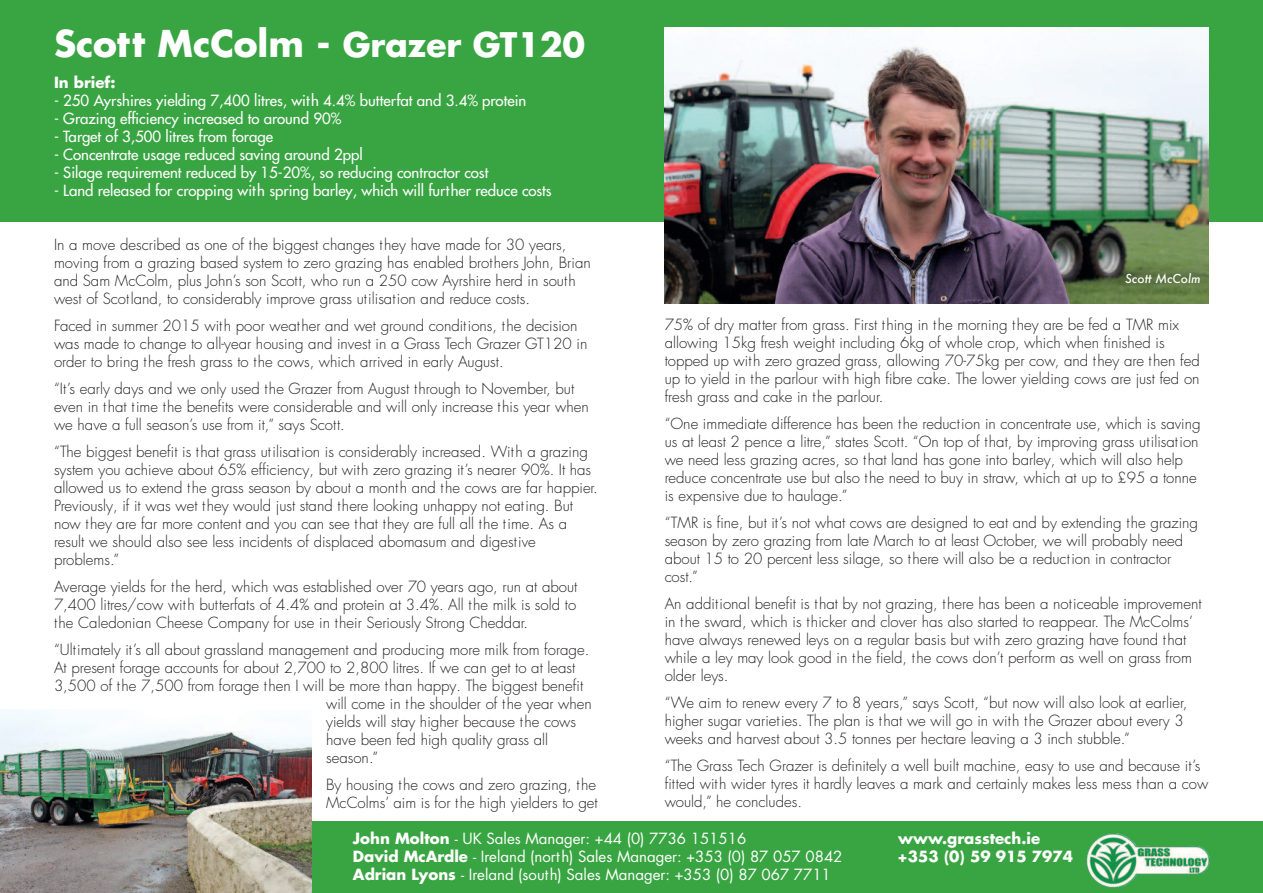
<style>
.page{position:relative;width:1263px;height:893px;background:#fff}
.page>*{position:absolute;margin:0;border:0;box-sizing:border-box;transform-origin:0 0}
.t1{font:700 36px "Futura Com";color:#fff}
.t2{font:300 15px/18px "Futura Com";color:#231f20}
.t3{font:500 15px "Futura Com";color:#fff}
.t4{font:15px "Futura Com";color:#fff}
.t5{font:700 15px "Futura Com";color:#fff}
.t6{font:italic 500 12px "Futura";color:#fff}
.s1{font-size:33px}
.s2{font-weight:700}
</style>
<div class="page">
<div style="left:0;top:0;width:1263px;height:221px;background:#39a542"></div>
<img style="left:665px;top:27px;width:544px;height:276px">
<div style="left:0;top:821px;width:1263px;height:72px;background:#39a542"></div>
<img style="left:1086px;top:833px;width:124px;height:55px">
<img style="left:0;top:710px;width:311px;height:183px">
<h1 class="t1" style="left:54px;top:15px;width:533px">Scott McColm - <span class="s1">Grazer GT120</span></h1>
<p class="t5" style="left:54px;top:71px;width:63px">In brief:</p>
<p class="t3" style="left:54px;top:90px;width:474px">- 250 Ayrshires yielding 7,400 litres, with 4.4% butterfat and 3.4% protein</p>
<p class="t3" style="left:54px;top:108px;width:289px">- Grazing efficiency increased to around 90%</p>
<p class="t3" style="left:54px;top:126px;width:220px">- Target of 3,500 litres from forage</p>
<p class="t3" style="left:54px;top:144px;width:310px">- Concentrate usage reduced saving around 2ppl</p>
<p class="t3" style="left:54px;top:162px;width:436px">- Silage requirement reduced by 15-20%, so reducing contractor cost</p>
<p class="t3" style="left:54px;top:180px;width:499px">- Land released for cropping with spring barley, which will further reduce costs</p>
<p class="t2" style="left:54px;top:235px;width:538px">In a move described as one of the biggest changes they have made for 30 years, moving from a grazing based system to zero grazing has enabled brothers John, Brian and Sam McColm, plus John’s son Scott, who run a 250 cow Ayrshire herd in south west of Scotland, to considerably improve grass utilisation and reduce costs.</p>
<p class="t2" style="left:54px;top:316px;width:535px">Faced in summer 2015 with poor weather and wet ground conditions, the decision was made to change to all-year housing and invest in a Grass Tech Grazer GT120 in order to bring the fresh grass to the cows, which arrived in early August.</p>
<p class="t2" style="left:54px;top:379px;width:536px">“It’s early days and we only used the Grazer from August through to November, but even in that time the benefits were considerable and will only increase this year when we have a full season’s use from it,” says Scott.</p>
<p class="t2" style="left:54px;top:442px;width:545px">“The biggest benefit is that grass utilisation is considerably increased. With a grazing system you achieve about 65% efficiency, but with zero grazing it’s nearer 90%. It has allowed us to extend the grass season by about a month and the cows are far happier.<br>Previously, if it was wet they would just stand there looking unhappy not eating. But now they are far more content and you can see that they are full all the time. As a result we should also see less incidents of displaced abomasum and digestive problems.”</p>
<p class="t2" style="left:54px;top:577px;width:525px;text-align:justify">Average yields for the herd, which was established over 70 years ago, run at about 7,400 litres/cow with butterfats of 4.4% and protein at 3.4%. All the milk is sold to the Caledonian Cheese Company for use in their Seriously Strong Cheddar.</p>
<p class="t2" style="left:54px;top:640px;width:537px">“Ultimately it’s all about grassland management and producing more milk from forage.</p>
<p class="t2" style="left:54px;top:658px;width:523px">At present forage accounts for about 2,700 to 2,800 litres. If we can get to at least</p>
<p class="t2" style="left:54px;top:676px;width:531px">3,500 of the 7,500 from forage then I will be more than happy. The biggest benefit</p>
<p class="t2" style="left:326px;top:694px;width:267px">will come in the shoulder of the year when</p>
<p class="t2" style="left:326px;top:712px;width:251px">yields will stay higher because the cows</p>
<p class="t2" style="left:326px;top:730px;width:224px">have been fed high quality grass all</p>
<p class="t2" style="left:326px;top:748px;width:54px">season.”</p>
<p class="t2" style="left:326px;top:775px;width:273px">By housing the cows and zero grazing, the<br>McColms’ aim is for the high yielders to get</p>
<p class="t6" style="left:1125px;top:272px;width:77px">Scott McColm</p>
<p class="t2" style="left:665px;top:315px;width:537px">75% of dry matter from grass. First thing in the morning they are be fed a TMR mix allowing 15kg fresh weight including 6kg of whole crop, which when finished is topped up with zero grazed grass, allowing 70-75kg per cow, and they are then fed up to yield in the parlour with high fibre cake. The lower yielding cows are just fed on fresh grass and cake in the parlour.</p>
<p class="t2" style="left:665px;top:414px;width:537px">“One immediate difference has been the reduction in concentrate use, which is saving us at least 2 pence a litre,” states Scott. “On top of that, by improving grass utilisation we need less grazing acres, so that land has gone into barley, which will also help reduce concentrate use but also the need to buy in straw, which at up to £95 a tonne is expensive due to haulage.”</p>
<p class="t2" style="left:665px;top:513px;width:535px">“TMR is fine, but it’s not what cows are designed to eat and by extending the grazing season by zero grazing from late March to at least October, we will probably need about 15 to 20 percent less silage, so there will also be a reduction in contractor cost.”</p>
<p class="t2" style="left:665px;top:594px;width:538px">An additional benefit is that by not grazing, there has been a noticeable improvement in the sward, which is thicker and clover has also started to reappear. The McColms’ have always renewed leys on a regular basis but with zero grazing have found that while a ley may look good in the field, the cows don’t perform as well on grass from older leys.</p>
<p class="t2" style="left:665px;top:693px;width:524px">“We aim to renew every 7 to 8 years,” says Scott, “but now will also look at earlier, higher sugar varieties. The plan is that we will go in with the Grazer about every 3 weeks and harvest about 3.5 tonnes per hectare leaving a 3 inch stubble.”</p>
<p class="t2" style="left:665px;top:756px;width:545px">“The Grass Tech Grazer is definitely a well built machine, easy to use and because it’s fitted with wider tyres it hardly leaves a mark and certainly makes less mess than a cow would,” he concludes.</p>
<p class="t4" style="left:353px;top:828px;width:395px"><span class="s2">John Molton</span> - UK Sales Manager: +44 (0) 7736 151516</p>
<p class="t5" style="left:898px;top:827px;width:144px">www.grasstech.ie</p>
<p class="t4" style="left:353px;top:846px;width:491px"><span class="s2">David McArdle</span> - Ireland (north) Sales Manager: +353 (0) 87 057 0842</p>
<p class="t5" style="left:898px;top:845px;width:177px">+353 (0) 59 915 7974</p>
<p class="t4" style="left:353px;top:864px;width:479px"><span class="s2">Adrian Lyons</span> - Ireland (south) Sales Manager: +353 (0) 87 067 7711</p>
</div>
